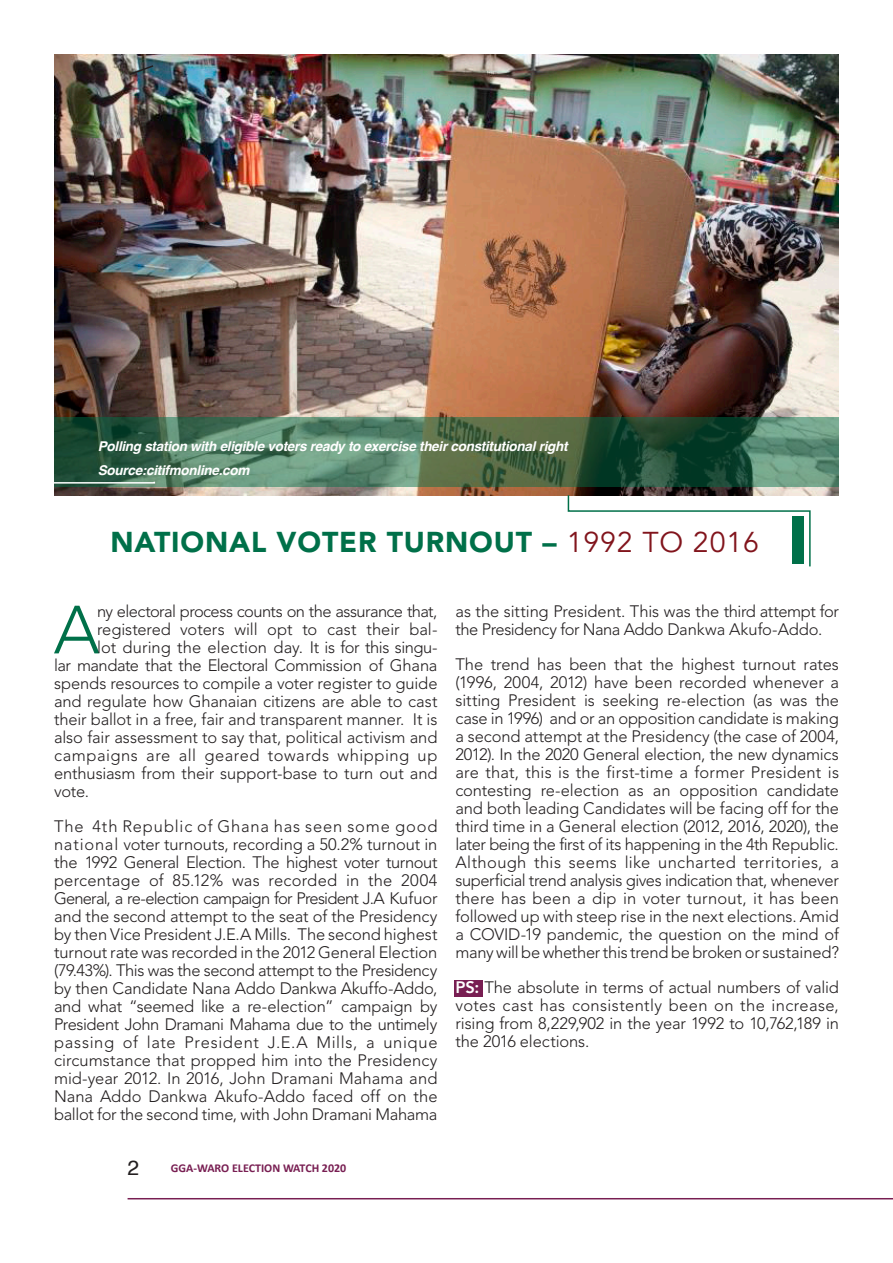
<style>
.page{position:relative;width:893px;height:1263px;background:#fff}
.page>*{position:absolute;margin:0;border:0;box-sizing:border-box;transform-origin:0 0}
.t1{font:300 67.35px "Avenir LT Std";color:#007049}
.Chapter_Header_2017{font:900 28.5px "Avenir LT Std";letter-spacing:.03em;color:#007049}
.t2{font:21px "Helvetica";color:#231f20}
.t3{font:300 16.5px/18px "Avenir LT Std";letter-spacing:-.01em;color:#231f20;text-align:justify}
.t4{font:300 16.5px "Avenir LT Std";letter-spacing:-.04em;color:#231f20}
.t5{font:300 16.5px "Avenir LT Std";letter-spacing:.03em;color:#231f20}
.t6{font:italic 700 13.5px "Helvetica";letter-spacing:-.02em;color:#fff}
.t7{font:700 12px "Calibri";color:#781e52}
.s1{font-weight:400;color:#81141c}
.s2{font-weight:800;color:#fff}
</style>
<div class="page">
<hr style="left:128px;top:1198px;width:765px;height:1px;background:#781e52">
<div style="left:455px;top:980px;width:28px;height:17px;background:#781e52"></div>
<img style="left:54px;top:54px;width:785px;height:441px">
<svg style="left:54px;top:417px;width:785px;height:69px;background:#456e54"></svg>
<svg style="left:54px;top:480px;width:102px;height:4px"></svg>
<svg style="left:128px;top:64px;width:27px;height:12px"></svg>
<svg style="left:567px;top:494px;width:244px;height:73px"></svg>
<div style="left:792px;top:516px;width:11px;height:48px;background:#007049"></div>
<p class="t6" style="left:98px;top:435px;width:471px">Polling station with eligible voters ready to exercise their constitutional right</p>
<p class="t6" style="left:98px;top:460px;width:153px">Source:citifmonline.com</p>
<p class="Chapter_Header_2017" style="left:111px;top:525px;width:650px">NATIONAL VOTER TURNOUT – <span class="s1">1992 TO 2016</span></p>
<p class="t1" style="left:54px;top:591px;width:48px">A</p>
<p class="t4" style="left:97px;top:602px;width:342px">ny electoral process counts on the assurance that,</p>
<p class="t3" style="left:97px;top:621px;width:342px">registered voters will opt to cast their bal-</p>
<p class="t3" style="left:97px;top:639px;width:342px">lot during the election day. It is for this singu-</p>
<p class="t3" style="left:54px;top:657px;width:385px">lar mandate that the Electoral Commission of Ghana</p>
<p class="t3" style="left:54px;top:675px;width:385px">spends resources to compile a voter register to guide</p>
<p class="t3" style="left:54px;top:693px;width:385px">and regulate how Ghanaian citizens are able to cast</p>
<p class="t3" style="left:54px;top:711px;width:385px">their ballot in a free, fair and transparent manner. It is</p>
<p class="t3" style="left:54px;top:729px;width:385px">also fair assessment to say that, political activism and</p>
<p class="t5" style="left:54px;top:746px;width:385px">campaigns are all geared towards whipping up</p>
<p class="t3" style="left:54px;top:765px;width:385px">enthusiasm from their support-base to turn out and</p>
<p class="t3" style="left:54px;top:783px;width:37px">vote.</p>
<p class="t3" style="left:54px;top:818px;width:385px">The 4th Republic of Ghana has seen some good national voter turnouts, recording a 50.2% turnout in the 1992 General Election. The highest voter turnout percentage of 85.12% was recorded in the 2004<br>General, a re-election campaign for President J.A Kufuor and the second attempt to the seat of the Presidency by then Vice President J.E.A Mills. The second highest turnout rate was recorded in the 2012 General Election (79.43%). This was the second attempt to the Presidency by then Candidate Nana Addo Dankwa Akuffo-Addo, and what “seemed like a re-election” campaign by President John Dramani Mahama due to the untimely passing of late President J.E.A Mills, a unique circumstance that propped him into the Presidency mid-year 2012. In 2016, John Dramani Mahama and Nana Addo Dankwa Akufo-Addo faced off on the ballot for the second time, with John Dramani Mahama</p>
<p class="t2" style="left:128px;top:1152px;width:13px">2</p>
<p class="t7" style="left:171px;top:1159px;width:177px">GGA-WARO ELECTION WATCH 2020</p>
<p class="t3" style="left:455px;top:603px;width:385px">as the sitting President. This was the third attempt for the Presidency for Nana Addo Dankwa Akufo-Addo.</p>
<p class="t3" style="left:455px;top:656px;width:385px">The trend has been that the highest turnout rates (1996, 2004, 2012) have been recorded whenever a sitting President is seeking re-election (as was the case in 1996) and or an opposition candidate is making a second attempt at the Presidency (the case of 2004, 2012). In the 2020 General election, the new dynamics are that, this is the first-time a former President is contesting re-election as an opposition candidate and both leading Candidates will be facing off for the third time in a General election (2012, 2016, 2020), the later being the first of its happening in the 4th Republic.<br>Although this seems like uncharted territories, a superficial trend analysis gives indication that, whenever there has been a dip in voter turnout, it has been followed up with steep rise in the next elections. Amid a COVID-19 pandemic, the question on the mind of many will be whether this trend be broken or sustained?</p>
<p class="t3" style="left:455px;top:979px;width:385px"><span class="s2">PS:</span> The absolute in terms of actual numbers of valid votes cast has consistently been on the increase, rising from 8,229,902 in the year 1992 to 10,762,189 in the 2016 elections.</p>
</div>
